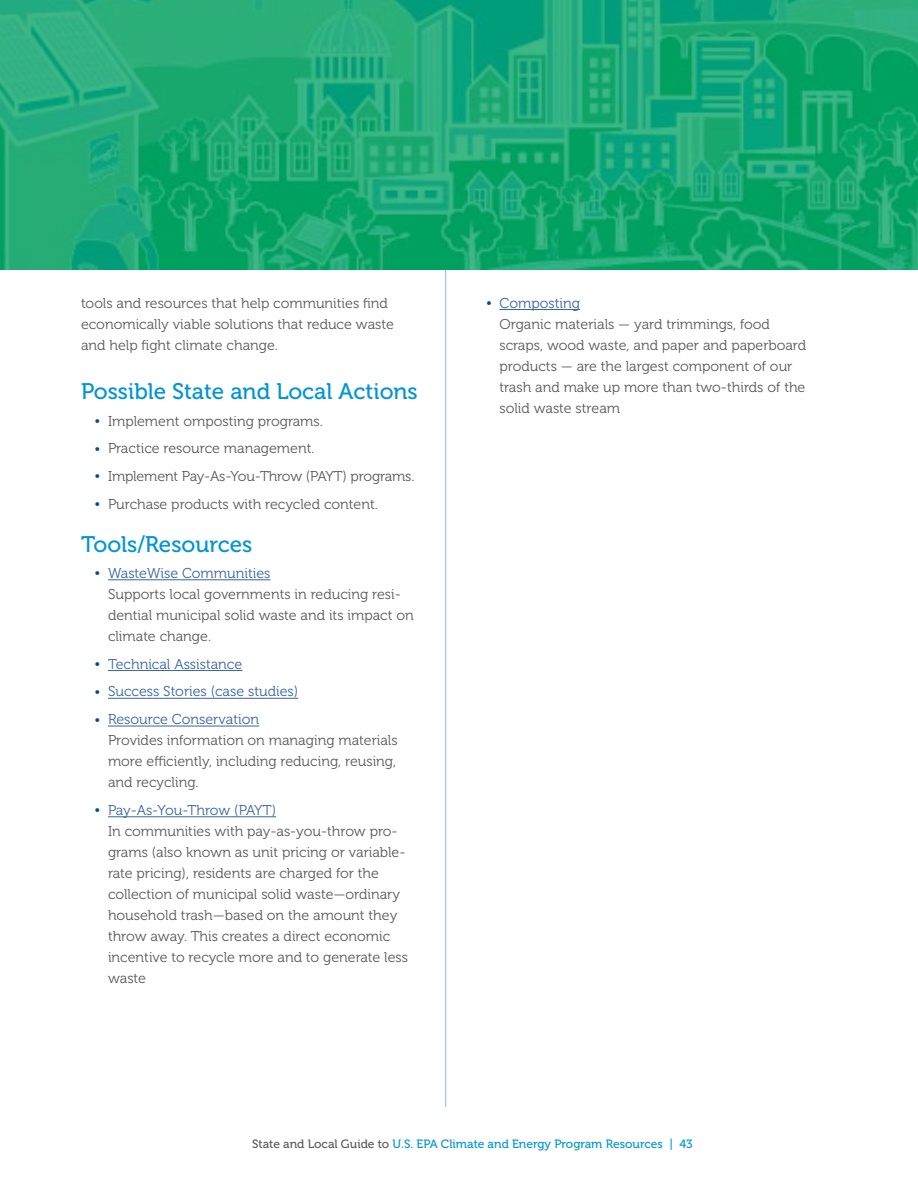
<style>
.page{position:relative;width:918px;height:1188px;background:#fff}
.page>*{position:absolute;margin:0;border:0;box-sizing:border-box;transform-origin:0 0}
.subhead_-_blue{font:22.5px "Museo 500";color:#0095d6}
.body{font:14.25px/21px "Museo 300";color:#58595b}
.t1{font:14.25px "Museo 300";color:#3864a4}
.t2{font:12px "Museo 500";color:#0095d6}
.s1{font-size:13.5px;color:#004e96}
.s2{color:#3864a4}
.s3{color:#58595b}
</style>
<div class="page">
<hr style="left:445px;top:270px;width:1px;height:837px;background:#89c0e8">
<img style="left:0;top:0;width:918px;height:270px">
<hr style="left:108px;top:579px;width:162px;height:1px;background:#3864a4">
<hr style="left:108px;top:670px;width:134px;height:1px;background:#3864a4">
<hr style="left:108px;top:698px;width:190px;height:1px;background:#3864a4">
<hr style="left:108px;top:726px;width:151px;height:1px;background:#3864a4">
<hr style="left:108px;top:816px;width:168px;height:1px;background:#3864a4">
<hr style="left:500px;top:309px;width:80px;height:1px;background:#3864a4">
<p class="body" style="left:81px;top:293px;width:314px">tools and resources that help communities find economically viable solutions that reduce waste and help fight climate change.</p>
<p class="subhead_-_blue" style="left:81px;top:379px;width:338px">Possible State and Local Actions</p>
<p class="body" style="left:94px;top:410px;width:230px"><span class="s1">•</span> Implement omposting programs.</p>
<p class="body" style="left:94px;top:438px;width:222px"><span class="s1">•</span> Practice resource management.</p>
<p class="body" style="left:94px;top:466px;width:321px"><span class="s1">•</span> Implement Pay-As-You-Throw (PAYT) programs.</p>
<p class="body" style="left:94px;top:494px;width:285px"><span class="s1">•</span> Purchase products with recycled content.</p>
<p class="subhead_-_blue" style="left:81px;top:532px;width:173px">Tools/Resources</p>
<p class="body" style="left:108px;top:563px;width:307px;text-indent:-14px"><span class="s1">•</span> <span class="s2">WasteWise Communities<br></span>Supports local governments in reducing resi&shy;dential municipal solid waste and its impact on climate change.</p>
<p class="t1" style="left:94px;top:656px;width:149px"><span class="s1">•</span> Technical Assistance</p>
<p class="t1" style="left:94px;top:684px;width:205px"><span class="s1">•</span> Success Stories (case studies)</p>
<p class="body" style="left:108px;top:709px;width:291px;text-indent:-14px"><span class="s1">•</span> <span class="s2">Resource Conservation<br></span>Provides information on managing materials more efficiently, including reducing, reusing, and recycling.</p>
<p class="body" style="left:108px;top:800px;width:302px;text-indent:-14px"><span class="s1">•</span> <span class="s2">Pay-As-You-Throw (PAYT)<br></span>In communities with pay-as-you-throw pro&shy;grams (also known as unit pricing or variable&shy;rate pricing), residents are charged for the collection of municipal solid waste—ordinary household trash—based on the amount they throw away. This creates a direct economic incentive to recycle more and to generate less waste</p>
<p class="body" style="left:500px;top:293px;width:308px;text-indent:-14px"><span class="s1">•</span> <span class="s2">Composting<br></span>Organic materials — yard trimmings, food scraps, wood waste, and paper and paperboard products — are the largest component of our trash and make up more than two-thirds of the solid waste stream</p>
<p class="t2" style="left:252px;top:1137px;width:442px"><span class="s3">State and Local Guide to</span> U.S. EPA Climate and Energy Program Resources | 43</p>
</div>
